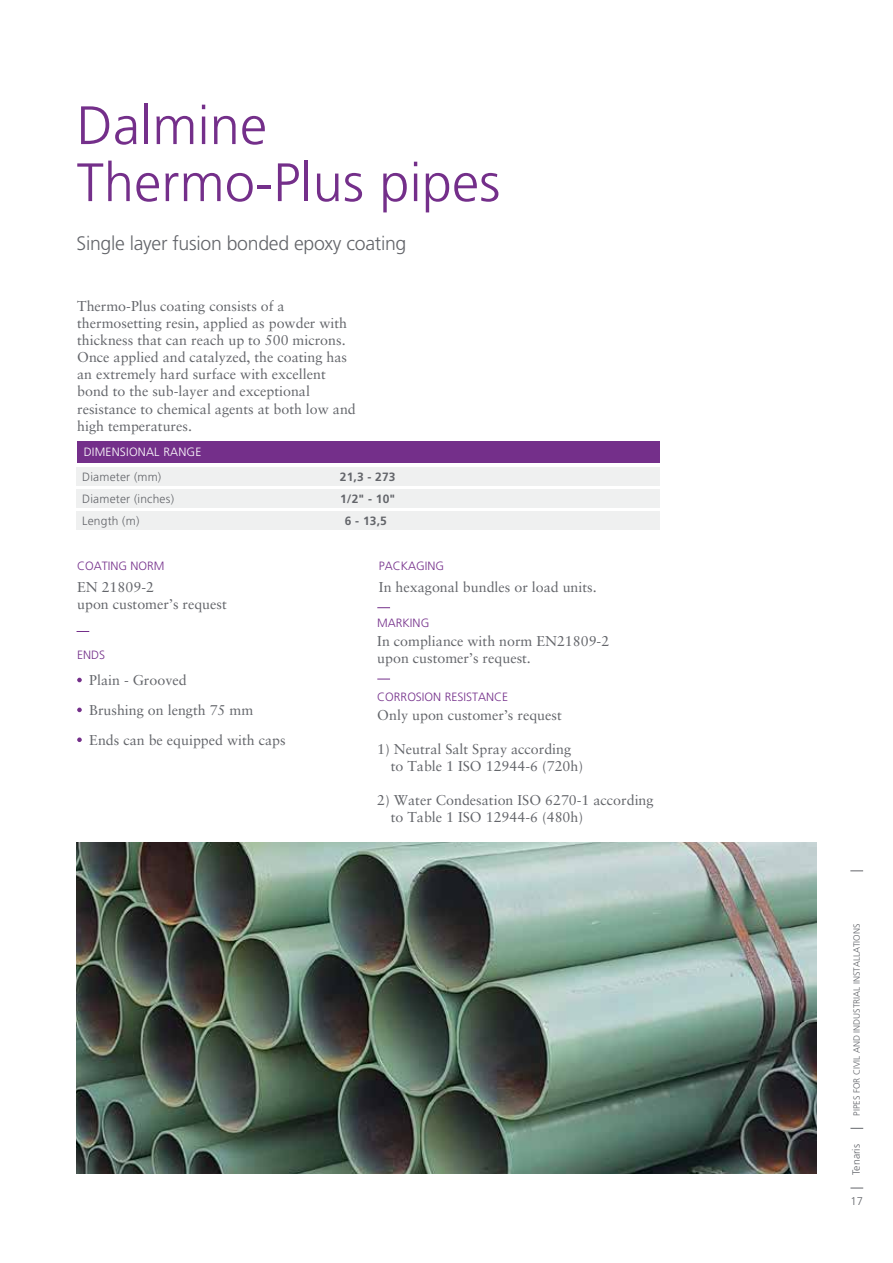
<style>
.page{position:relative;width:893px;height:1263px;background:#fff}
.page>*{position:absolute;margin:0;border:0;box-sizing:border-box;transform-origin:0 0}
.t1{font:300 54px/57px "Frutiger LT Std";letter-spacing:.005em;color:#742f8a}
.t2{font:300 19.5px "Frutiger LT Std";letter-spacing:-.015em;color:#63656a}
.t3{font:14.25px/17.1px "Sabon LT Std";color:#63656a}
.t4{font:300 12px "Frutiger LT Std";color:#742f8a}
.t5{font:300 12px/21.8px "Frutiger LT Std";letter-spacing:.015em;color:#63656a}
.t6{font:700 12px/21.8px "Frutiger LT Std";letter-spacing:.015em;color:#63656a;text-align:center}
.t7{font:300 12px "Frutiger LT Std";letter-spacing:.015em;color:#fff}
.t8{font:300 11.25px "Frutiger LT Std";color:#63656a}
.t9{font:300 10.5px "Frutiger LT Std";color:#63656a}
.t10{font:300 9px "Frutiger LT Std";color:#63656a}
</style>
<div class="page">
<svg style="left:850px;top:1188px;width:13px;height:1px"></svg>
<svg style="left:850px;top:1128px;width:13px;height:1px"></svg>
<svg style="left:850px;top:870px;width:13px;height:1px"></svg>
<svg style="left:377px;top:679px;width:13px;height:1px"></svg>
<svg style="left:77px;top:631px;width:12px;height:1px"></svg>
<svg style="left:377px;top:607px;width:13px;height:1px"></svg>
<svg style="left:77px;top:678px;width:5px;height:4px"></svg>
<svg style="left:77px;top:708px;width:5px;height:4px"></svg>
<svg style="left:77px;top:737px;width:5px;height:5px"></svg>
<div style="left:77px;top:441px;width:583px;height:21px;background:#742f8a"></div>
<div style="left:77px;top:467px;width:583px;height:19px;background:#eff0f0"></div>
<div style="left:77px;top:489px;width:583px;height:19px;background:#eff0f0"></div>
<div style="left:77px;top:511px;width:583px;height:19px;background:#eff0f0"></div>
<img style="left:77px;top:842px;width:739px;height:332px">
<h1 class="t1" style="left:77px;top:98px;width:425px">Dalmine<br>Thermo-Plus pipes</h1>
<h2 class="t2" style="left:77px;top:232px;width:331px">Single layer fusion bonded epoxy coating</h2>
<p class="t3" style="left:77px;top:297px;width:280px">Thermo-Plus coating consists of a thermosetting resin, applied as powder with thickness that can reach up to 500 microns.<br>Once applied and catalyzed, the coating has an extremely hard surface with excellent bond to the sub-layer and exceptional resistance to chemical agents at both low and high temperatures.</p>
<p class="t7" style="left:84px;top:445px;width:119px">DIMENSIONAL RANGE</p>
<p class="t5" style="left:82px;top:466px;width:93px">Diameter (mm)<br>Diameter (inches)<br>Length (m)</p>
<p class="t6" style="left:340px;top:466px;width:57px">21,3 - 273<br>1/2" - 10"<br>6 - 13,5</p>
<p class="t4" style="left:77px;top:559px;width:89px">COATING NORM</p>
<p class="t3" style="left:77px;top:578px;width:151px">EN 21809-2<br>upon customer’s request</p>
<p class="t4" style="left:77px;top:648px;width:30px">ENDS</p>
<p class="t3" style="left:89px;top:664px;width:198px;line-height:30px">Plain - Grooved<br>Brushing on length 75 mm<br>Ends can be equipped with caps</p>
<p class="t4" style="left:379px;top:559px;width:67px">PACKAGING</p>
<p class="t3" style="left:379px;top:578px;width:219px">In hexagonal bundles or load units.</p>
<p class="t4" style="left:377px;top:616px;width:54px">MARKING</p>
<p class="t3" style="left:377px;top:633px;width:233px">In compliance with norm EN21809-2 upon customer’s request.</p>
<p class="t4" style="left:377px;top:690px;width:132px">CORROSION RESISTANCE</p>
<p class="t3" style="left:377px;top:706px;width:186px">Only upon customer’s request</p>
<p class="t3" style="left:391px;top:740px;width:194px;text-indent:-13px">1) Neutral Salt Spray according to Table 1 ISO 12944-6 (720h)</p>
<p class="t3" style="left:391px;top:792px;width:264px;text-indent:-13px">2) Water Condesation ISO 6270-1 according to Table 1 ISO 12944-6 (480h)</p>
<p class="t10" style="left:852px;top:1116px;width:194px;rotate:-90deg">PIPES FOR CIVIL AND INDUSTRIAL INSTALLATIONS</p>
<p class="t9" style="left:850px;top:1175px;width:32px;rotate:-90deg">Tenaris</p>
<p class="t8" style="left:850px;top:1195px;width:14px">17</p>
</div>
